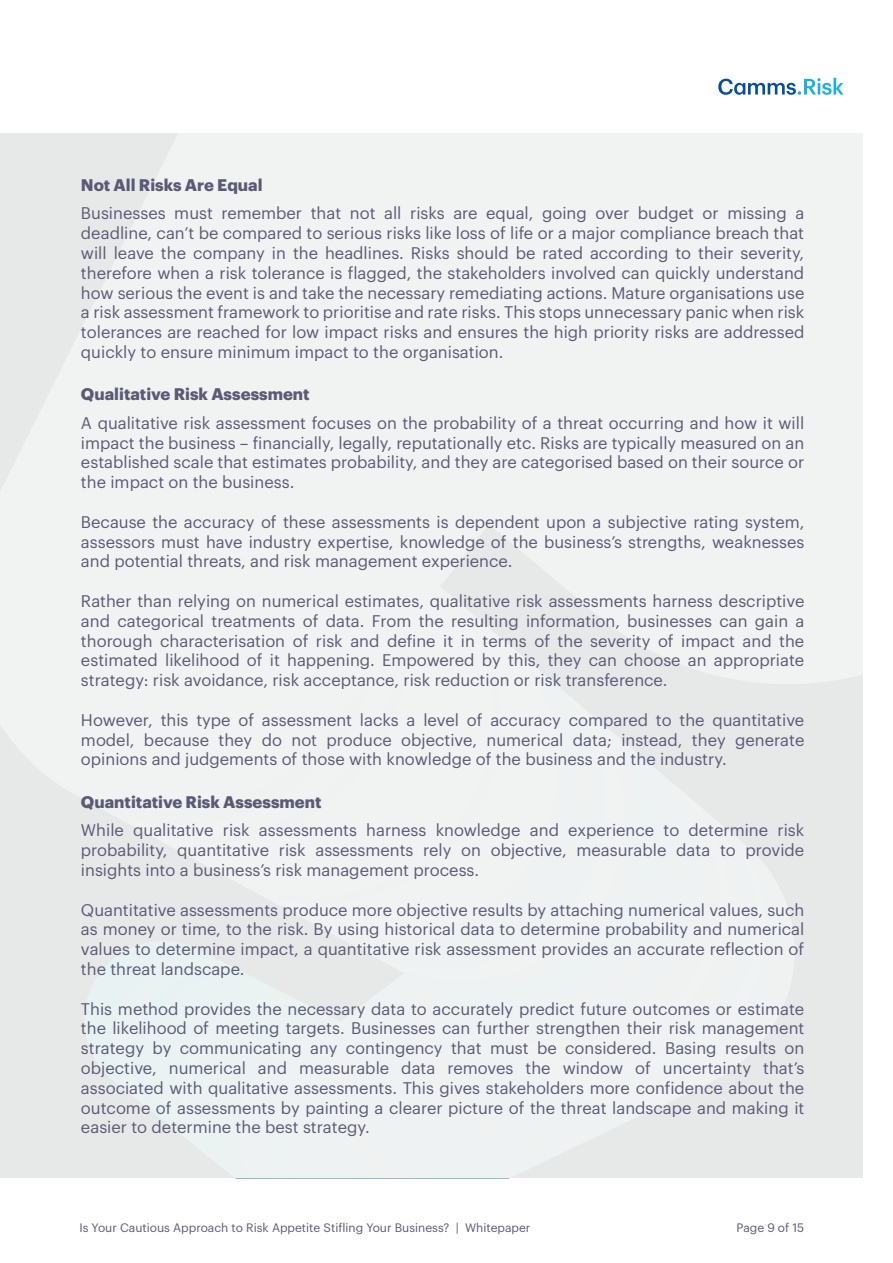
<style>
.page{position:relative;width:893px;height:1263px;background:#fff}
.page>*{position:absolute;margin:0;border:0;box-sizing:border-box;transform-origin:0 0}
.t1{font:16.5px/19.8px "Graphik";color:#5b5a76;text-align:justify}
.t2{font:700 16.5px "Graphik";color:#5b5a76}
.t3{font:12px "Graphik";color:#5b5a76}
</style>
<div class="page">
<div style="left:0;top:133px;width:863px;height:1045px;background:#f1f2f2"></div>
<div style="left:84px;top:941px;width:158px;height:157px;background:#e7f2f2;border-radius:50%"></div>
<div style="left:94px;top:947px;width:160px;height:160px;background:#e8f2f2;border-radius:50%"></div>
<div style="left:104px;top:952px;width:162px;height:163px;background:#e9f2f2;border-radius:50%"></div>
<div style="left:113px;top:958px;width:166px;height:166px;background:#eaf2f2;border-radius:50%"></div>
<div style="left:123px;top:964px;width:168px;height:168px;background:#eaf2f2;border-radius:50%"></div>
<div style="left:133px;top:970px;width:170px;height:171px;background:#e9f2f2;border-radius:50%"></div>
<div style="left:142px;top:975px;width:174px;height:174px;background:#ecf2f2;border-radius:50%"></div>
<div style="left:334px;top:681px;width:319px;height:319px;background:#edf2f2;border-radius:50%"></div>
<div style="left:298px;top:655px;width:327px;height:326px;background:#f1f2f2;border-radius:50%"></div>
<svg style="left:718px;top:78px;width:125px;height:17px"></svg>
<p class="t2" style="left:81px;top:173px;width:183px">Not All Risks Are Equal</p>
<p class="t1" style="left:81px;top:202px;width:725px">Businesses must remember that not all risks are equal, going over budget or missing a deadline, can’t be compared to serious risks like loss of life or a major compliance breach that will leave the company in the headlines. Risks should be rated according to their severity, therefore when a risk tolerance is flagged, the stakeholders involved can quickly understand how serious the event is and take the necessary remediating actions. Mature organisations use a risk assessment framework to prioritise and rate risks. This stops unnecessary panic when risk tolerances are reached for low impact risks and ensures the high priority risks are addressed quickly to ensure minimum impact to the organisation.</p>
<p class="t2" style="left:81px;top:381px;width:230px">Qualitative Risk Assessment</p>
<p class="t1" style="left:81px;top:411px;width:725px">A qualitative risk assessment focuses on the probability of a threat occurring and how it will impact the business – financially, legally, reputationally etc. Risks are typically measured on an established scale that estimates probability, and they are categorised based on their source or the impact on the business.</p>
<p class="t1" style="left:81px;top:510px;width:725px">Because the accuracy of these assessments is dependent upon a subjective rating system, assessors must have industry expertise, knowledge of the business’s strengths, weaknesses and potential threats, and risk management experience.</p>
<p class="t1" style="left:81px;top:590px;width:725px">Rather than relying on numerical estimates, qualitative risk assessments harness descriptive and categorical treatments of data. From the resulting information, businesses can gain a thorough characterisation of risk and define it in terms of the severity of impact and the estimated likelihood of it happening. Empowered by this, they can choose an appropriate strategy: risk avoidance, risk acceptance, risk reduction or risk transference.</p>
<p class="t1" style="left:81px;top:708px;width:725px">However, this type of assessment lacks a level of accuracy compared to the quantitative model, because they do not produce objective, numerical data; instead, they generate opinions and judgements of those with knowledge of the business and the industry.</p>
<p class="t2" style="left:81px;top:789px;width:242px">Quantitative Risk Assessment</p>
<p class="t1" style="left:81px;top:819px;width:725px">While qualitative risk assessments harness knowledge and experience to determine risk probability, quantitative risk assessments rely on objective, measurable data to provide insights into a business’s risk management process.</p>
<p class="t1" style="left:81px;top:898px;width:725px">Quantitative assessments produce more objective results by attaching numerical values, such as money or time, to the risk. By using historical data to determine probability and numerical values to determine impact, a quantitative risk assessment provides an accurate reflection of the threat landscape.</p>
<p class="t1" style="left:81px;top:997px;width:725px">This method provides the necessary data to accurately predict future outcomes or estimate the likelihood of meeting targets. Businesses can further strengthen their risk management strategy by communicating any contingency that must be considered. Basing results on objective, numerical and measurable data removes the window of uncertainty that’s associated with qualitative assessments. This gives stakeholders more confidence about the outcome of assessments by painting a clearer picture of the threat landscape and making it easier to determine the best strategy.</p>
<p class="t3" style="left:79px;top:1219px;width:453px">Is Your Cautious Approach to Risk Appetite Stifling Your Business? | Whitepaper</p>
<p class="t3" style="left:736px;top:1219px;width:69px">Page 9 of 15</p>
</div>
